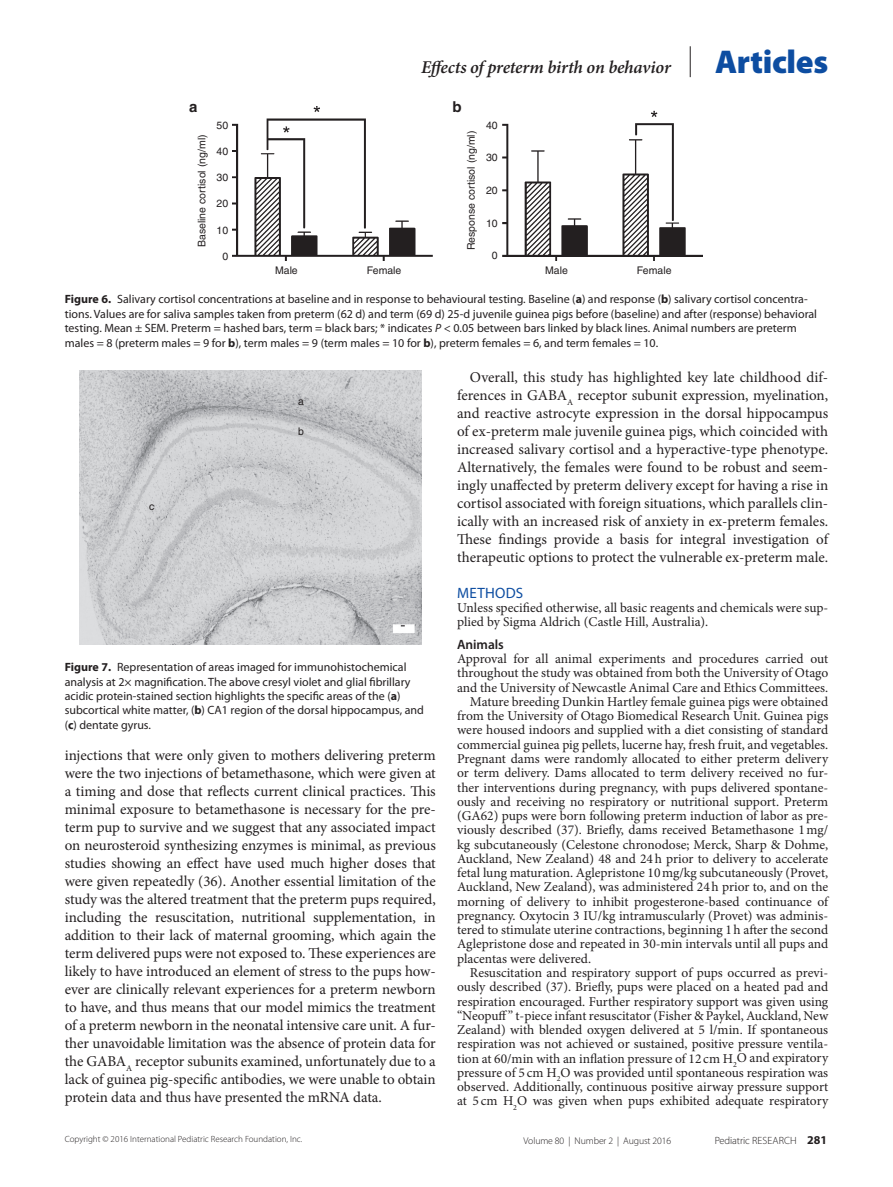
<style>
.page{position:relative;width:893px;height:1187px;background:#fff}
.page>*{position:absolute;margin:0;border:0;box-sizing:border-box;transform-origin:0 0}
.t1{font:900 33px "Myriad Pro";letter-spacing:-.01em;color:#0d4da1}
.t2{font:italic 600 18px "Minion Pro";letter-spacing:-.015em;color:#231f20}
.t3{font:15px/18px "Minion Pro";letter-spacing:-.005em;color:#231f20;text-align:justify}
.t4{font:15px "Myriad Pro";letter-spacing:.015em;color:#0d4da1}
.t5{font:700 15px "Helvetica";color:#231f20}
.t6{font:13.5px/14.2px "Minion Pro";color:#231f20}
.t7{font:600 13.5px "Myriad Pro";letter-spacing:-.005em;color:#231f20}
.t8{font:12px/14.4px "Myriad Pro";color:#231f20}
.t9{font:700 12px "Myriad Pro";color:#231f20}
.t10{font:10.5px "Helvetica";color:#231f20}
.t11{font:300 10.5px "Myriad Pro";letter-spacing:-.01em;color:#231f20}
.t12{font:300 9.75px "Myriad Pro";letter-spacing:-.01em;color:#231f20}
.t13{font:300 9px "Myriad Pro";color:#231f20}
.s1{font-weight:700}
.s2{font-style:italic}
</style>
<div class="page">
<hr style="left:690px;top:46px;width:1px;height:31px;background:#231f20">
<img style="left:232px;top:106px;width:471px;height:155px">
<img style="left:79px;top:370px;width:342px;height:274px">
<h2 class="t2" style="left:421px;top:55px;width:251px">Effects of preterm birth on behavior</h2>
<h1 class="t1" style="left:715px;top:44px;width:115px">Articles</h1>
<p class="t5" style="left:189px;top:98px;width:10px">a</p>
<p class="t5" style="left:452px;top:98px;width:11px">b</p>
<p class="t10" style="left:196px;top:247px;width:114px;rotate:-90deg">Baseline cortisol (ng/ml)</p>
<p class="t10" style="left:217px;top:119px;width:13px">50</p>
<p class="t10" style="left:217px;top:145px;width:13px">40</p>
<p class="t10" style="left:217px;top:171px;width:13px">30</p>
<p class="t10" style="left:217px;top:197px;width:13px">20</p>
<p class="t10" style="left:217px;top:224px;width:13px">10</p>
<p class="t10" style="left:222px;top:250px;width:7px">0</p>
<p class="t10" style="left:465px;top:250px;width:121px;rotate:-90deg">Response cortisol (ng/ml)</p>
<p class="t10" style="left:486px;top:119px;width:13px">40</p>
<p class="t10" style="left:486px;top:151px;width:13px">30</p>
<p class="t10" style="left:486px;top:184px;width:13px">20</p>
<p class="t10" style="left:486px;top:217px;width:13px">10</p>
<p class="t10" style="left:492px;top:249px;width:7px">0</p>
<p class="t10" style="left:275px;top:264px;width:24px">Male</p>
<p class="t10" style="left:367px;top:264px;width:36px">Female</p>
<p class="t10" style="left:545px;top:264px;width:24px">Male</p>
<p class="t10" style="left:637px;top:264px;width:36px">Female</p>
<p class="t8" style="left:65px;top:292px;width:754px"><span class="s1">Figure 6.</span> Salivary cortisol concentrations at baseline and in response to behavioural testing. Baseline (<span class="s1">a</span>) and response (<span class="s1">b</span>) salivary cortisol concentra&shy;tions. Values are for saliva samples taken from preterm (62 d) and term (69 d) 25-d juvenile guinea pigs before (baseline) and after (response) behavioral testing. Mean ± SEM. Preterm = hashed bars, term = black bars; * indicates <span class="s2">P</span> &lt; 0.05 between bars linked by black lines. Animal numbers are preterm males = 8 (preterm males = 9 for <span class="s1">b</span>), term males = 9 (term males = 10 for <span class="s1">b</span>), preterm females = 6, and term females = 10.</p>
<p class="t10" style="left:149px;top:500px;width:7px">c</p>
<p class="t10" style="left:298px;top:395px;width:7px">a</p>
<p class="t10" style="left:298px;top:425px;width:7px">b</p>
<p class="t8" style="left:65px;top:659px;width:361px"><span class="s1">Figure 7.</span> Representation of areas imaged for immunohistochemical analysis at 2× magnification. The above cresyl violet and glial fibrillary acidic protein-stained section highlights the specific areas of the (<span class="s1">a</span>) subcortical white matter, (<span class="s1">b</span>) CA1 region of the dorsal hippocampus, and (<span class="s1">c</span>) dentate gyrus.</p>
<p class="t3" style="left:65px;top:746px;width:373px">injections that were only given to mothers delivering preterm were the two injections of betamethasone, which were given at a timing and dose that reflects current clinical practices. This minimal exposure to betamethasone is necessary for the pre&shy;term pup to survive and we suggest that any associated impact on neurosteroid synthesizing enzymes is minimal, as previous studies showing an effect have used much higher doses that were given repeatedly (36). Another essential limitation of the study was the altered treatment that the preterm pups required, including the resuscitation, nutritional supplementation, in addition to their lack of maternal grooming, which again the term delivered pups were not exposed to. These experiences are likely to have introduced an element of stress to the pups how&shy;ever are clinically relevant experiences for a preterm newborn to have, and thus means that our model mimics the treatment of a preterm newborn in the neonatal intensive care unit. A fur&shy;ther unavoidable limitation was the absence of protein data for the GABA<sub>A</sub> receptor subunits examined, unfortunately due to a lack of guinea pig-specific antibodies, we were unable to obtain protein data and thus have presented the mRNA data.</p>
<p class="t13" style="left:65px;top:1134px;width:239px">Copyright © 2016 International Pediatric Research Foundation, Inc.</p>
<p class="t3" style="left:457px;top:368px;width:373px;text-indent:13px">Overall, this study has highlighted key late childhood dif&shy;ferences in GABA<sub>A</sub> receptor subunit expression, myelination, and reactive astrocyte expression in the dorsal hippocampus of ex-preterm male juvenile guinea pigs, which coincided with increased salivary cortisol and a hyperactive-type phenotype.<br>Alternatively, the females were found to be robust and seem&shy;ingly unaffected by preterm delivery except for having a rise in cortisol associated with foreign situations, which parallels clin&shy;ically with an increased risk of anxiety in ex-preterm females.<br>These findings provide a basis for integral investigation of therapeutic options to protect the vulnerable ex-preterm male.</p>
<p class="t4" style="left:457px;top:583px;width:67px">METHODS</p>
<p class="t6" style="left:457px;top:600px;width:373px">Unless specified otherwise, all basic reagents and chemicals were sup&shy;plied by Sigma Aldrich (Castle Hill, Australia).</p>
<p class="t7" style="left:457px;top:635px;width:48px">Animals</p>
<p class="t6" style="left:457px;top:651px;width:373px">Approval for all animal experiments and procedures carried out</p>
<p class="t6" style="left:457px;top:666px;width:373px">throughout the study was obtained from both the University of Otago</p>
<p class="t6" style="left:457px;top:680px;width:373px">and the University of Newcastle Animal Care and Ethics Committees.</p>
<p class="t6" style="left:470px;top:694px;width:360px">Mature breeding Dunkin Hartley female guinea pigs were obtained</p>
<p class="t6" style="left:457px;top:708px;width:373px">from the University of Otago Biomedical Research Unit. Guinea pigs</p>
<p class="t6" style="left:457px;top:723px;width:373px">were housed indoors and supplied with a diet consisting of standard</p>
<p class="t6" style="left:457px;top:737px;width:373px">commercial guinea pig pellets, lucerne hay, fresh fruit, and vegetables.</p>
<p class="t6" style="left:457px;top:751px;width:373px">Pregnant dams were randomly allocated to either preterm delivery</p>
<p class="t6" style="left:457px;top:765px;width:373px">or term delivery. Dams allocated to term delivery received no fur-</p>
<p class="t6" style="left:457px;top:780px;width:373px">ther interventions during pregnancy, with pups delivered spontane-</p>
<p class="t6" style="left:457px;top:794px;width:373px">ously and receiving no respiratory or nutritional support. Preterm</p>
<p class="t6" style="left:457px;top:808px;width:373px">(GA62) pups were born following preterm induction of labor as pre-</p>
<p class="t6" style="left:457px;top:822px;width:373px">viously described (37). Briefly, dams received Betamethasone 1mg/</p>
<p class="t6" style="left:457px;top:837px;width:373px">kg subcutaneously (Celestone chronodose; Merck, Sharp &amp; Dohme,</p>
<p class="t6" style="left:457px;top:851px;width:373px">Auckland, New Zealand) 48 and 24h prior to delivery to accelerate</p>
<p class="t6" style="left:457px;top:865px;width:373px">fetal lung maturation. Aglepristone 10mg/kg subcutaneously (Provet,</p>
<p class="t6" style="left:457px;top:879px;width:373px">Auckland, New Zealand), was administered 24h prior to, and on the</p>
<p class="t6" style="left:457px;top:894px;width:373px">morning of delivery to inhibit progesterone-based continuance of</p>
<p class="t6" style="left:457px;top:908px;width:373px">pregnancy. Oxytocin 3 IU/kg intramuscularly (Provet) was adminis-</p>
<p class="t6" style="left:457px;top:922px;width:373px">tered to stimulate uterine contractions, beginning 1h after the second</p>
<p class="t6" style="left:457px;top:937px;width:373px">Aglepristone dose and repeated in 30-min intervals until all pups and</p>
<p class="t6" style="left:457px;top:951px;width:135px">placentas were delivered.</p>
<p class="t6" style="left:470px;top:965px;width:360px">Resuscitation and respiratory support of pups occurred as previ-</p>
<p class="t6" style="left:457px;top:979px;width:373px">ously described (37). Briefly, pups were placed on a heated pad and</p>
<p class="t6" style="left:457px;top:994px;width:373px">respiration encouraged. Further respiratory support was given using</p>
<p class="t6" style="left:457px;top:1008px;width:373px">“Neopuff” t-piece infant resuscitator (Fisher &amp; Paykel, Auckland, New</p>
<p class="t6" style="left:457px;top:1022px;width:373px">Zealand) with blended oxygen delivered at 5 l/min. If spontaneous</p>
<p class="t6" style="left:457px;top:1036px;width:373px">respiration was not achieved or sustained, positive pressure ventila-</p>
<p class="t6" style="left:457px;top:1051px;width:373px">tion at 60/min with an inflation pressure of 12 cm H<sub>2</sub>O and expiratory</p>
<p class="t6" style="left:457px;top:1065px;width:373px">pressure of 5 cm H<sub>2</sub>O was provided until spontaneous respiration was</p>
<p class="t6" style="left:457px;top:1079px;width:373px">observed. Additionally, continuous positive airway pressure support</p>
<p class="t6" style="left:457px;top:1093px;width:373px">at 5 cm H<sub>2</sub>O was given when pups exhibited adequate respiratory</p>
<p class="t12" style="left:524px;top:1135px;width:149px">Volume 80 | Number 2 | August 2016</p>
<p class="t11" style="left:715px;top:1135px;width:59px">Pediatric Research</p>
<p class="t9" style="left:807px;top:1132px;width:21px">281</p>
</div>
